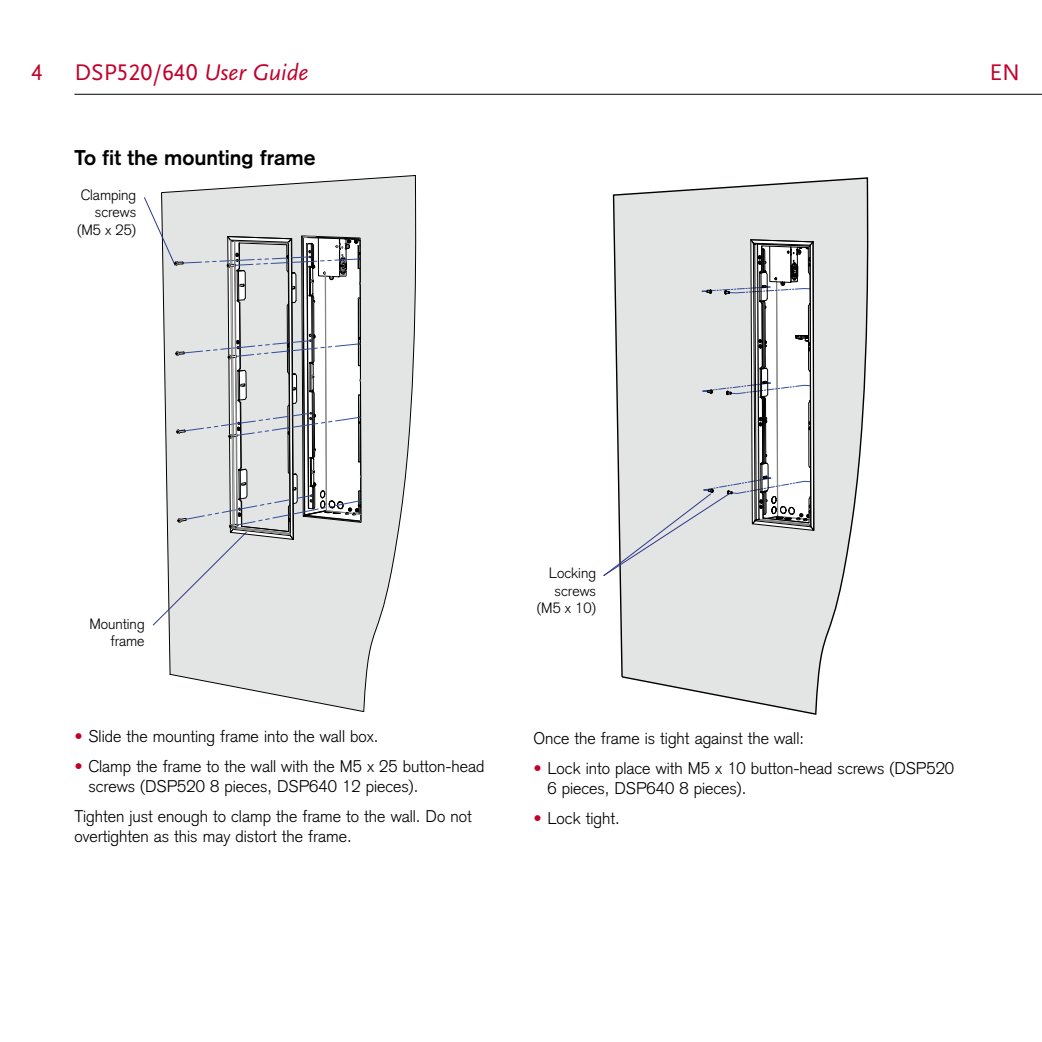
<style>
.page{position:relative;width:1042px;height:1042px;background:#fff}
.page>*{position:absolute;margin:0;border:0;box-sizing:border-box;transform-origin:0 0}
.t1{font:23.62px "Scala Sans LF";color:#c1002b}
.t2{font:700 21px "Akzidenz Grotesk";color:#000}
.t3{font:300 16.62px/20.1px "Akzidenz Grotesk";color:#000}
.t4{font:300 14.7px/17.5px "Akzidenz Grotesk";color:#000;text-align:right}
.s1{font-style:italic}
.s2{color:#c1002b}
</style>
<div class="page">
<hr style="left:74px;top:94px;width:968px;height:1px;background:#000">
<svg style="left:161px;top:175px;width:256px;height:537px"></svg>
<svg style="left:144px;top:197px;width:220px;height:429px"></svg>
<svg style="left:612px;top:177px;width:257px;height:538px"></svg>
<svg style="left:603px;top:239px;width:228px;height:337px"></svg>
<h1 class="t1" style="left:74px;top:59px;width:235px">DSP520/640 <span class="s1">User Guide</span></h1>
<h1 class="t1" style="left:989px;top:59px;width:32px">EN</h1>
<p class="t2" style="left:74px;top:145px;width:242px">To fit the mounting frame</p>
<p class="t4" style="left:77px;top:186px;width:61px">Clamping screws (M5 x 25)</p>
<p class="t4" style="left:89px;top:615px;width:57px">Mounting frame</p>
<p class="t3" style="left:74px;top:726px;width:306px"><span class="s2">•</span> Slide the mounting frame into the wall box.</p>
<p class="t3" style="left:88px;top:756px;width:397px;text-indent:-14px"><span class="s2">•</span> Clamp the frame to the wall with the M5 x 25 button-head screws (DSP520 8 pieces, DSP640 12 pieces).</p>
<p class="t3" style="left:74px;top:806px;width:399px">Tighten just enough to clamp the frame to the wall. Do not overtighten as this may distort the frame.</p>
<p class="t4" style="left:537px;top:564px;width:61px">Locking screws (M5 x 10)</p>
<p class="t3" style="left:533px;top:728px;width:272px">Once the frame is tight against the wall:</p>
<p class="t3" style="left:547px;top:758px;width:408px;text-indent:-14px"><span class="s2">•</span> Lock into place with M5 x 10 button-head screws (DSP520<br>6 pieces, DSP640 8 pieces).</p>
<p class="t3" style="left:533px;top:808px;width:88px"><span class="s2">•</span> Lock tight.</p>
</div>
